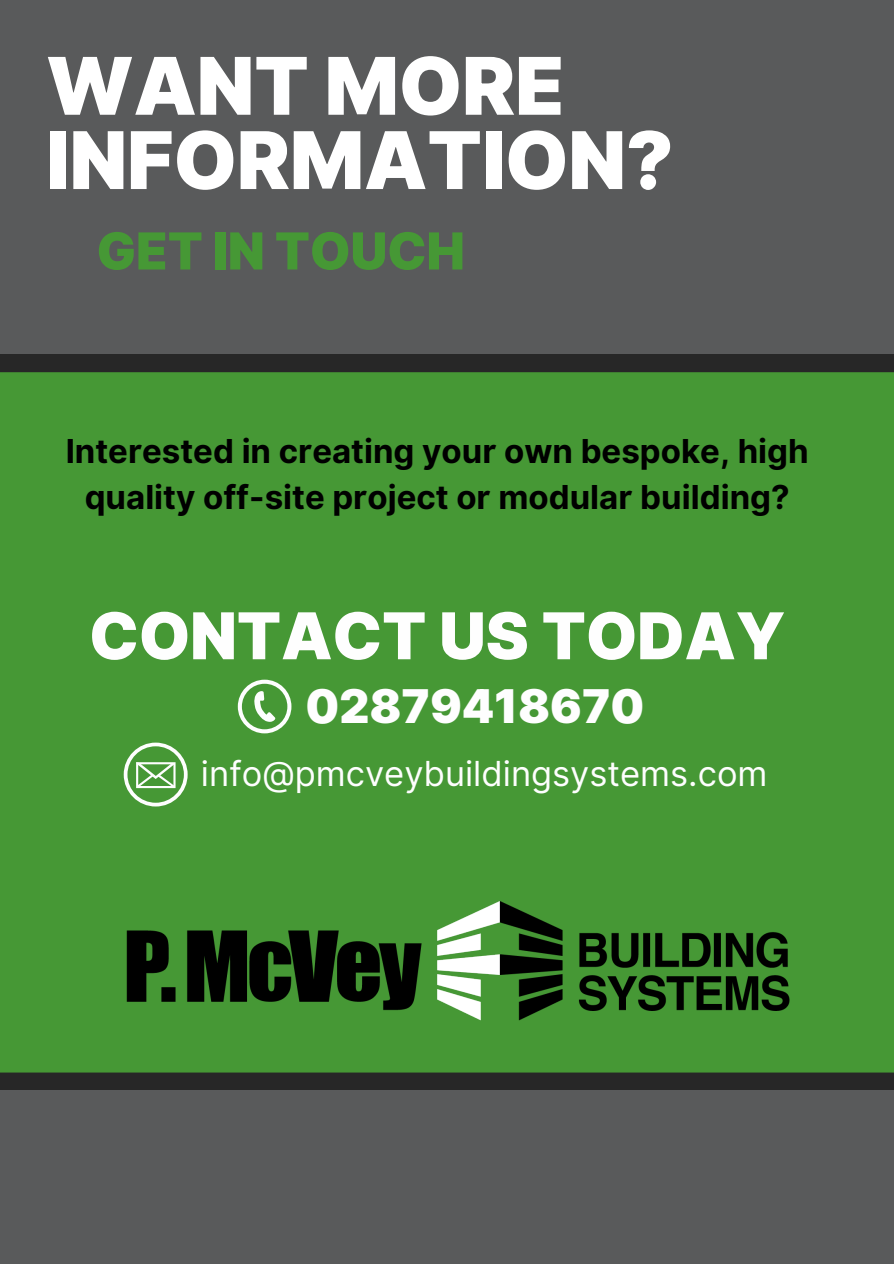
<style>
.page{position:relative;width:894px;height:1264px;background:#fff}
.page>*{position:absolute;margin:0;border:0;box-sizing:border-box;transform-origin:0 0}
.t1{font:900 79.5px/74.2px "Inter";color:#fff}
.t2{font:900 64.5px "Inter";color:#fefefe}
.t3{font:900 51px "Inter";color:#469835}
.t4{font:900 46.5px "Inter";color:#fefefe}
.t5{font:34.5px "Inter";color:#fefefe}
.t6{font:700 33px/46.2px "Inter";color:#000;text-align:center}
</style>
<div class="page">
<div style="left:0;top:0;width:893px;height:1263px;background:#595a5b"></div>
<div style="left:0;top:354px;width:893px;height:735px;background:#469835"></div>
<svg style="left:238px;top:679px;width:53px;height:54px;background:#7eb773"></svg>
<svg style="left:124px;top:742px;width:63px;height:64px;background:#79b46c"></svg>
<img style="left:112px;top:890px;width:691px;height:139px">
<p class="t1" style="left:46px;top:49px;width:628px">WANT MORE<br>INFORMATION?</p>
<h3 class="t3" style="left:97px;top:220px;width:369px">GET IN TOUCH</h3>
<h5 class="t6" style="left:66px;top:428px;width:744px">Interested in creating your own bespoke, high quality off-site project or modular building?</h5>
<h2 class="t2" style="left:89px;top:597px;width:697px">CONTACT US TODAY</h2>
<p class="t4" style="left:305px;top:678px;width:340px">02879418670</p>
<h4 class="t5" style="left:201px;top:752px;width:568px">info@pmcveybuildingsystems.com</h4>
</div>
